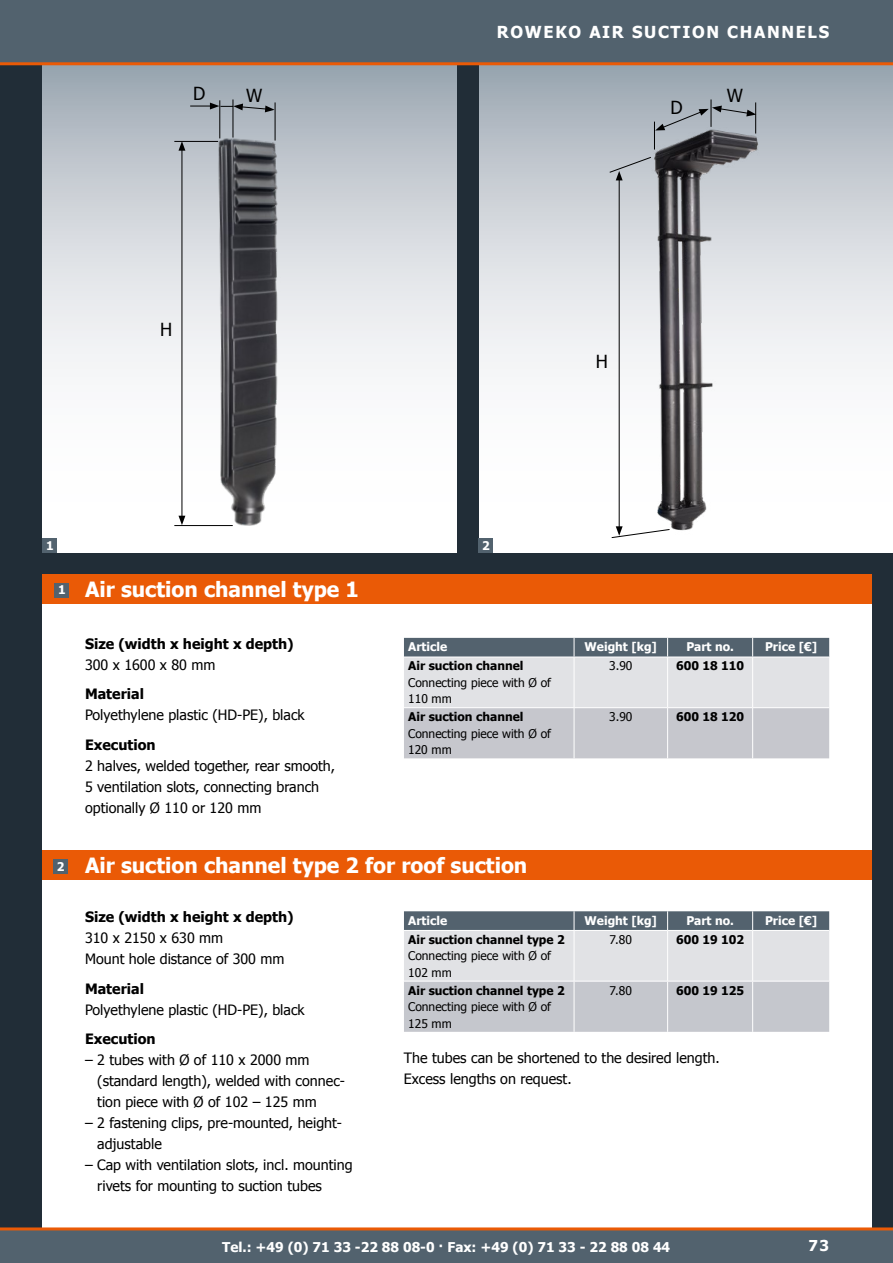
<style>
.page{position:relative;width:893px;height:1263px;background:#212d37}
.page>*{position:absolute;margin:0;border:0;box-sizing:border-box;transform-origin:0 0}
.t1{font:700 21px "Tahoma";color:#fff}
.t2{font:18px "Tahoma";color:#000}
.t3{font:700 16.5px "Tahoma";letter-spacing:.1em;color:#fff}
.t4{font:700 15px "Tahoma";color:#fff}
.t5{font:14.25px/21px "Tahoma";color:#000}
.t6{font:700 14.25px "Tahoma";color:#000}
.t7{font:700 13.5px "Tahoma";color:#fff}
.t8{font:12px/16.5px "Tahoma";color:#000}
.t9{font:700 12px "Tahoma";color:#000}
.t10{font:700 12px "Tahoma";color:#fff}
</style>
<div class="page">
<svg style="left:43px;top:65px;width:850px;height:488px;background:#dde0e4"></svg>
<div style="left:43px;top:604px;width:829px;height:659px;background:#fff"></div>
<div style="left:457px;top:64px;width:21px;height:496px;background:#212d37"></div>
<img style="left:194px;top:126px;width:101px;height:410px">
<img style="left:639px;top:120px;width:127px;height:418px">
<div style="left:478px;top:538px;width:15px;height:15px;background:#52626e"></div>
<div style="left:43px;top:538px;width:14px;height:15px;background:#52626e"></div>
<div style="left:0;top:1229px;width:893px;height:34px;background:#52626e"></div>
<div style="left:0;top:0;width:893px;height:64px;background:#52626e"></div>
<hr style="left:0;top:62px;width:893px;height:3px;background:#ea5a06">
<div style="left:43px;top:574px;width:829px;height:30px;background:#ea5a06"></div>
<hr style="left:0;top:1227px;width:893px;height:3px;background:#ea5a06">
<svg style="left:404px;top:638px;width:425px;height:120px;background:#c0c3c9"></svg>
<hr style="left:574px;top:657px;width:1px;height:50px;background:#fff">
<hr style="left:667px;top:657px;width:1px;height:50px;background:#fff">
<hr style="left:752px;top:657px;width:1px;height:50px;background:#fff">
<hr style="left:574px;top:708px;width:1px;height:50px;background:#fff">
<hr style="left:667px;top:708px;width:1px;height:50px;background:#fff">
<hr style="left:752px;top:708px;width:1px;height:50px;background:#fff">
<svg style="left:404px;top:911px;width:425px;height:121px;background:#bfc3c9"></svg>
<hr style="left:574px;top:931px;width:1px;height:50px;background:#fff">
<hr style="left:667px;top:931px;width:1px;height:50px;background:#fff">
<hr style="left:752px;top:931px;width:1px;height:50px;background:#fff">
<hr style="left:574px;top:981px;width:1px;height:51px;background:#fff">
<hr style="left:667px;top:981px;width:1px;height:51px;background:#fff">
<hr style="left:752px;top:981px;width:1px;height:51px;background:#fff">
<hr style="left:404px;top:981px;width:170px;height:1px;background:#fff">
<hr style="left:574px;top:981px;width:94px;height:1px;background:#fff">
<hr style="left:668px;top:981px;width:85px;height:1px;background:#fff">
<hr style="left:753px;top:981px;width:76px;height:1px;background:#fff">
<div style="left:43px;top:850px;width:829px;height:30px;background:#ea5a06"></div>
<div style="left:54px;top:583px;width:15px;height:14px;background:#52626e"></div>
<div style="left:53px;top:859px;width:15px;height:15px;background:#52626e"></div>
<hr style="left:182px;top:148px;width:1px;height:370px;background:#000">
<svg style="left:178px;top:142px;width:7px;height:9px"></svg>
<svg style="left:178px;top:516px;width:7px;height:9px"></svg>
<hr style="left:174px;top:141px;width:44px;height:1px;background:#000">
<hr style="left:174px;top:525px;width:59px;height:1px;background:#000">
<hr style="left:219px;top:100px;width:1px;height:38px;background:#000">
<hr style="left:233px;top:99px;width:1px;height:39px;background:#000">
<hr style="left:275px;top:102px;width:1px;height:39px;background:#000">
<svg style="left:190px;top:103px;width:85px;height:9px"></svg>
<hr style="left:619px;top:178px;width:1px;height:351px;background:#000">
<svg style="left:609px;top:156px;width:43px;height:24px"></svg>
<svg style="left:611px;top:526px;width:59px;height:12px"></svg>
<svg style="left:654px;top:99px;width:102px;height:51px;background:#898f96"></svg>
<p class="t3" style="left:497px;top:20px;width:334px">ROWEKO AIR SUCTION CHANNELS</p>
<p class="t2" style="left:193px;top:81px;width:14px">D</p>
<p class="t2" style="left:727px;top:83px;width:18px">W</p>
<p class="t2" style="left:246px;top:83px;width:18px">W</p>
<p class="t2" style="left:670px;top:95px;width:14px">D</p>
<p class="t2" style="left:160px;top:317px;width:14px">H</p>
<p class="t2" style="left:596px;top:349px;width:14px">H</p>
<p class="t10" style="left:46px;top:537px;width:9px">1</p>
<p class="t10" style="left:482px;top:537px;width:9px">2</p>
<p class="t10" style="left:58px;top:582px;width:9px">1</p>
<p class="t10" style="left:57px;top:858px;width:9px">2</p>
<h1 class="t1" style="left:85px;top:574px;width:275px">Air suction channel type 1</h1>
<p class="t6" style="left:85px;top:634px;width:210px">Size (width x height x depth)</p>
<p class="t5" style="left:85px;top:653px;width:132px">300 x 1600 x 80 mm</p>
<p class="t6" style="left:85px;top:684px;width:60px">Material</p>
<p class="t5" style="left:85px;top:704px;width:221px">Polyethylene plastic (HD-PE), black</p>
<p class="t6" style="left:85px;top:735px;width:72px">Execution</p>
<p class="t5" style="left:85px;top:754px;width:252px">2 halves, welded together, rear smooth,<br>5 ventilation slots, connecting branch optionally Ø 110 or 120 mm</p>
<p class="t10" style="left:408px;top:638px;width:41px">Article</p>
<p class="t10" style="left:585px;top:638px;width:74px">Weight [kg]</p>
<p class="t10" style="left:686px;top:638px;width:49px">Part no.</p>
<p class="t10" style="left:765px;top:638px;width:54px">Price [€]</p>
<p class="t9" style="left:408px;top:658px;width:117px">Air suction channel</p>
<p class="t8" style="left:408px;top:674px;width:144px">Connecting piece with Ø of<br>110 mm</p>
<p class="t8" style="left:609px;top:657px;width:25px">3.90</p>
<p class="t9" style="left:676px;top:658px;width:70px">600 18 110</p>
<p class="t9" style="left:408px;top:708px;width:117px">Air suction channel</p>
<p class="t8" style="left:408px;top:724px;width:144px">Connecting piece with Ø of<br>120 mm</p>
<p class="t8" style="left:609px;top:708px;width:25px">3.90</p>
<p class="t9" style="left:676px;top:708px;width:70px">600 18 120</p>
<h1 class="t1" style="left:85px;top:850px;width:444px">Air suction channel type 2 for roof suction</h1>
<p class="t6" style="left:85px;top:907px;width:210px">Size (width x height x depth)</p>
<p class="t5" style="left:85px;top:927px;width:201px">310 x 2150 x 630 mm<br>Mount hole distance of 300 mm</p>
<p class="t6" style="left:85px;top:978px;width:60px">Material</p>
<p class="t5" style="left:85px;top:998px;width:221px">Polyethylene plastic (HD-PE), black</p>
<p class="t6" style="left:85px;top:1029px;width:72px">Execution</p>
<p class="t5" style="left:97px;top:1049px;width:249px;text-indent:-12px">– 2 tubes with Ø of 110 x 2000 mm (standard length), welded with connec&shy;tion piece with Ø of 102 – 125 mm</p>
<p class="t5" style="left:97px;top:1112px;width:246px;text-indent:-12px">– 2 fastening clips, pre-mounted, height&shy;adjustable</p>
<p class="t5" style="left:97px;top:1154px;width:257px;text-indent:-12px">– Cap with ventilation slots, incl. mounting rivets for mounting to suction tubes</p>
<p class="t10" style="left:408px;top:912px;width:41px">Article</p>
<p class="t10" style="left:585px;top:912px;width:74px">Weight [kg]</p>
<p class="t10" style="left:686px;top:912px;width:49px">Part no.</p>
<p class="t10" style="left:765px;top:912px;width:54px">Price [€]</p>
<p class="t9" style="left:408px;top:931px;width:158px">Air suction channel type 2</p>
<p class="t8" style="left:408px;top:947px;width:144px">Connecting piece with Ø of<br>102 mm</p>
<p class="t8" style="left:610px;top:931px;width:24px">7.80</p>
<p class="t9" style="left:676px;top:931px;width:70px">600 19 102</p>
<p class="t9" style="left:408px;top:982px;width:158px">Air suction channel type 2</p>
<p class="t8" style="left:408px;top:998px;width:144px">Connecting piece with Ø of<br>125 mm</p>
<p class="t8" style="left:610px;top:981px;width:24px">7.80</p>
<p class="t9" style="left:676px;top:982px;width:70px">600 19 125</p>
<p class="t5" style="left:404px;top:1046px;width:317px">The tubes can be shortened to the desired length.<br>Excess lengths on request.</p>
<p class="t7" style="left:222px;top:1237px;width:450px">Tel.: +49 (0) 71 33 -22 88 08-0 · Fax: +49 (0) 71 33 - 22 88 08 44</p>
<p class="t4" style="left:809px;top:1235px;width:22px">73</p>
</div>
